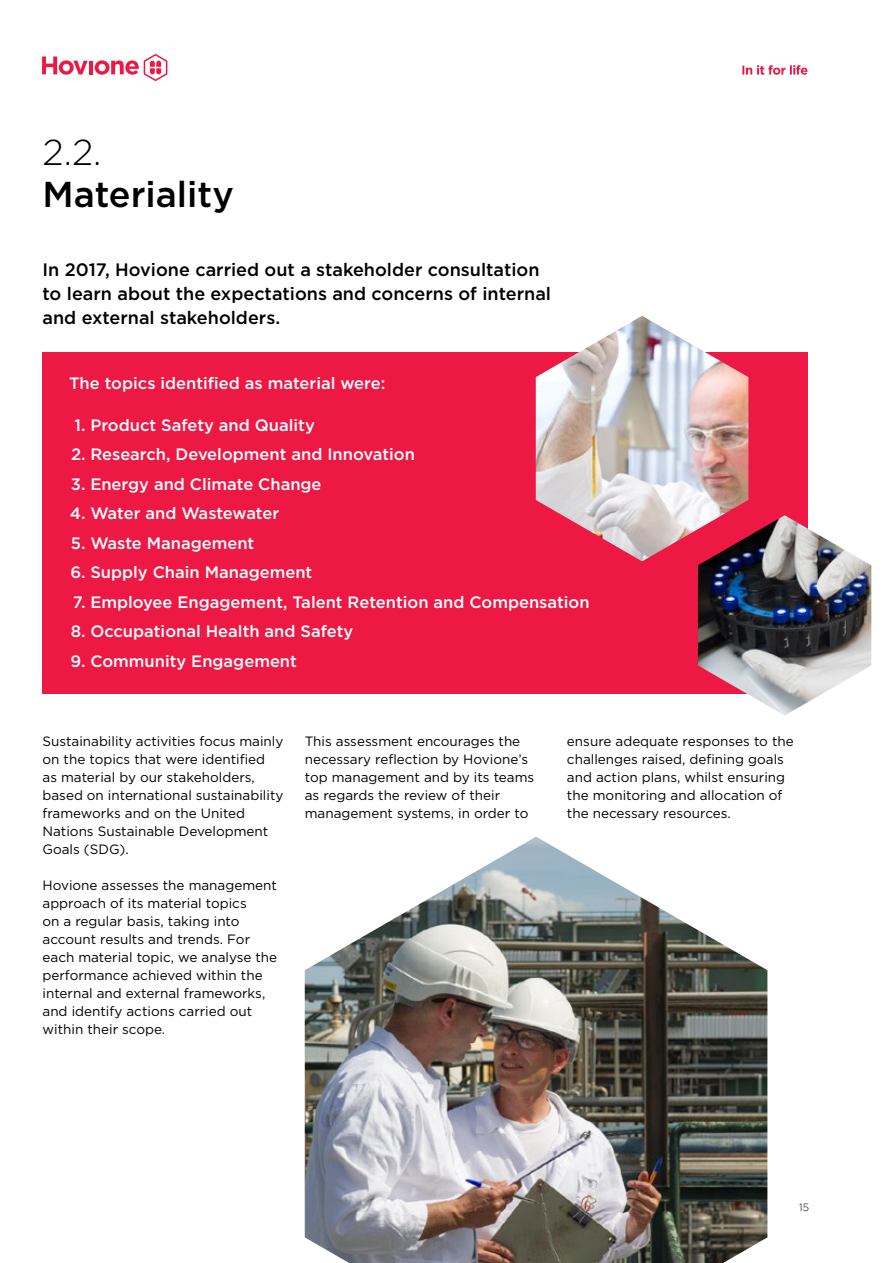
<style>
.page{position:relative;width:893px;height:1263px;background:#fff}
.page>*{position:absolute;margin:0;border:0;box-sizing:border-box;transform-origin:0 0}
.t1{font:500 36px "Gotham";color:#000}
.t2{font:300 36px "Gotham";color:#000}
.t3{font:500 18px/24px "Gotham";color:#000}
.t4{font:500 16.5px "Gotham";color:#fff}
.t5{font:13.5px/18px "Gotham";color:#000}
.t6{font:300 10.5px "Gotham";color:#000}
</style>
<div class="page">
<svg style="left:95px;top:54px;width:72px;height:27px"></svg>
<svg style="left:42px;top:56px;width:46px;height:19px"></svg>
<hr style="left:89px;top:61px;width:4px;height:13px;background:#ed1844">
<svg style="left:742px;top:65px;width:65px;height:10px"></svg>
<div style="left:43px;top:352px;width:765px;height:341px;background:#ed1844"></div>
<img style="left:305px;top:837px;width:462px;height:426px">
<img style="left:536px;top:316px;width:212px;height:245px">
<img style="left:698px;top:515px;width:173px;height:200px">
<h1 class="t2" style="left:43px;top:129px;width:61px">2.2.</h1>
<h1 class="t1" style="left:43px;top:171px;width:193px">Materiality</h1>
<h2 class="t3" style="left:43px;top:257px;width:510px">In 2017, Hovione carried out a stakeholder consultation to learn about the expectations and concerns of internal and external stakeholders.</h2>
<p class="t4" style="left:69px;top:372px;width:318px">The topics identified as material were:</p>
<p class="t4" style="left:75px;top:414px;width:242px">1. Product Safety and Quality</p>
<p class="t4" style="left:71px;top:443px;width:345px">2. Research, Development and Innovation</p>
<p class="t4" style="left:71px;top:473px;width:252px">3. Energy and Climate Change</p>
<p class="t4" style="left:70px;top:502px;width:211px">4. Water and Wastewater</p>
<p class="t4" style="left:71px;top:532px;width:185px">5. Waste Management</p>
<p class="t4" style="left:70px;top:561px;width:243px">6. Supply Chain Management</p>
<p class="t4" style="left:73px;top:591px;width:518px">7. Employee Engagement, Talent Retention and Compensation</p>
<p class="t4" style="left:71px;top:620px;width:284px">8. Occupational Health and Safety</p>
<p class="t4" style="left:70px;top:650px;width:228px">9. Community Engagement</p>
<p class="t5" style="left:43px;top:731px;width:242px">Sustainability activities focus mainly on the topics that were identified<br>as material by our stakeholders, based on international sustainability frameworks and on the United<br>Nations Sustainable Development<br>Goals (SDG).</p>
<p class="t5" style="left:43px;top:875px;width:236px">Hovione assesses the management approach of its material topics<br>on a regular basis, taking into account results and trends. For each material topic, we analyse the performance achieved within the internal and external frameworks, and identify actions carried out within their scope.</p>
<p class="t5" style="left:305px;top:731px;width:231px">This assessment encourages the necessary reflection by Hovione’s top management and by its teams as regards the review of their management systems, in order to</p>
<p class="t5" style="left:567px;top:731px;width:228px">ensure adequate responses to the challenges raised, defining goals and action plans, whilst ensuring the monitoring and allocation of the necessary resources.</p>
<p class="t6" style="left:799px;top:1201px;width:11px">15</p>
</div>
